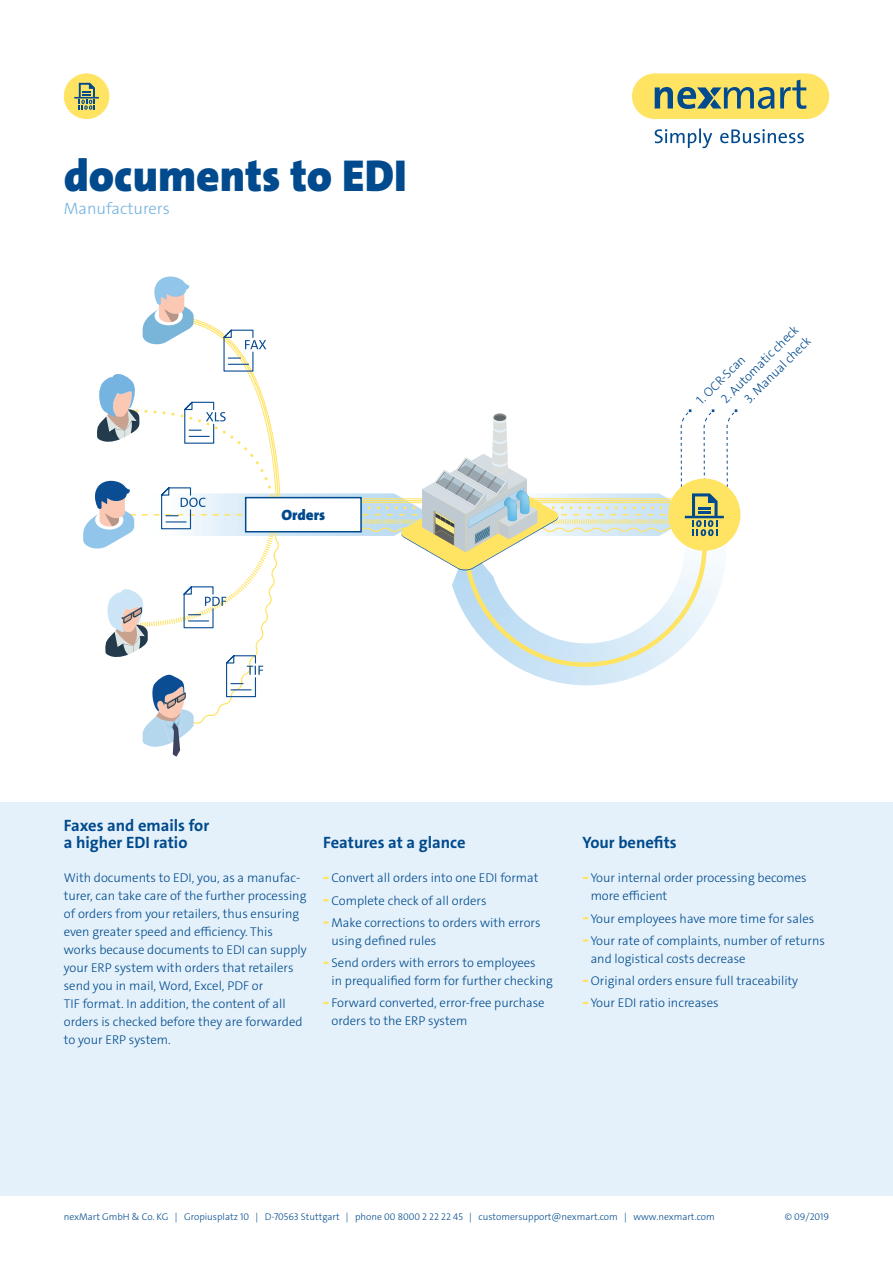
<style>
.page{position:relative;width:893px;height:1263px;background:#fff}
.page>*{position:absolute;margin:0;border:0;box-sizing:border-box;transform-origin:0 0}
.t1{font:900 45px "The Sans C4 s";color:#004a8d}
.t2{font:700 16.5px/16.5px "The Sans C4 s";color:#004a8d}
.t3{font:300 16.5px "The Sans C4 s";color:#75b3e0}
.t4{font:900 15px "The Sans C4 s";color:#004a8d}
.t5{font:300 12.75px/18px "The Sans C4 s";color:#004a8d}
.t6{font:300 9.75px "The Sans C4 s";color:#004a8d}
</style>
<div class="page">
<div style="left:0;top:802px;width:893px;height:393px;background:#e4f1fa"></div>
<svg style="left:655px;top:128px;width:149px;height:20px"></svg>
<svg style="left:632px;top:73px;width:197px;height:46px;background:#d3ca72"></svg>
<div style="left:64px;top:73px;width:45px;height:46px;background:#ffe362;border-radius:50%"></div>
<svg style="left:74px;top:83px;width:25px;height:27px"></svg>
<svg style="left:323px;top:877px;width:6px;height:2px"></svg>
<svg style="left:323px;top:899px;width:6px;height:2px"></svg>
<svg style="left:323px;top:921px;width:6px;height:3px"></svg>
<svg style="left:323px;top:962px;width:6px;height:2px"></svg>
<svg style="left:323px;top:1002px;width:6px;height:2px"></svg>
<svg style="left:583px;top:939px;width:5px;height:3px"></svg>
<svg style="left:83px;top:276px;width:655px;height:481px"></svg>
<p class="t1" style="left:64px;top:147px;width:345px">documents to EDI</p>
<p class="t3" style="left:64px;top:198px;width:108px">Manufacturers</p>
<p class="t4" style="left:282px;top:505px;width:45px">Orders</p>
<p class="t5" style="left:717px;top:395px;width:105px;rotate:-45deg">2. Automatic check</p>
<p class="t5" style="left:740px;top:395px;width:89px;rotate:-45deg">3. Manual check</p>
<p class="t5" style="left:692px;top:396px;width:65px;rotate:-45deg">1. OCR-Scan</p>
<p class="t2" style="left:64px;top:818px;width:147px">Faxes and emails for a higher EDI ratio</p>
<p class="t5" style="left:64px;top:869px;width:244px">With documents to EDI, you, as a manufac&shy;turer, can take care of the further processing of orders from your retailers, thus ensuring even greater speed and efficiency. This works because documents to EDI can supply your ERP system with orders that retailers send you in mail, Word, Excel, PDF or<br>TIF format. In addition, the content of all orders is checked before they are forwarded to your ERP system.</p>
<p class="t2" style="left:323px;top:834px;width:144px">Features at a glance</p>
<p class="t5" style="left:332px;top:869px;width:208px">Convert all orders into one EDI format</p>
<p class="t5" style="left:332px;top:891px;width:157px">Complete check of all orders</p>
<p class="t5" style="left:332px;top:914px;width:211px">Make corrections to orders with errors using defined rules</p>
<p class="t5" style="left:332px;top:954px;width:223px">Send orders with errors to employees<br>in prequalified form for further checking</p>
<p class="t5" style="left:332px;top:994px;width:215px">Forward converted, error-free purchase orders to the ERP system</p>
<p class="t2" style="left:583px;top:834px;width:96px">Your benefits</p>
<p class="t5" style="left:591px;top:869px;width:217px">Your internal order processing becomes more efficient</p>
<p class="t5" style="left:591px;top:909px;width:225px">Your employees have more time for sales</p>
<p class="t5" style="left:591px;top:932px;width:236px">Your rate of complaints, number of returns and logistical costs decrease</p>
<p class="t5" style="left:591px;top:972px;width:209px">Original orders ensure full traceability</p>
<p class="t5" style="left:591px;top:994px;width:130px">Your EDI ratio increases</p>
<p class="t6" style="left:64px;top:1211px;width:652px">nexMart GmbH &amp; Co. KG | Gropiusplatz 10 | D-70563 Stuttgart | phone 00 8000 2 22 22 45 | customersupport@nexmart.com | www.nexmart.com</p>
<p class="t6" style="left:785px;top:1211px;width:46px">© 09/2019</p>
</div>
